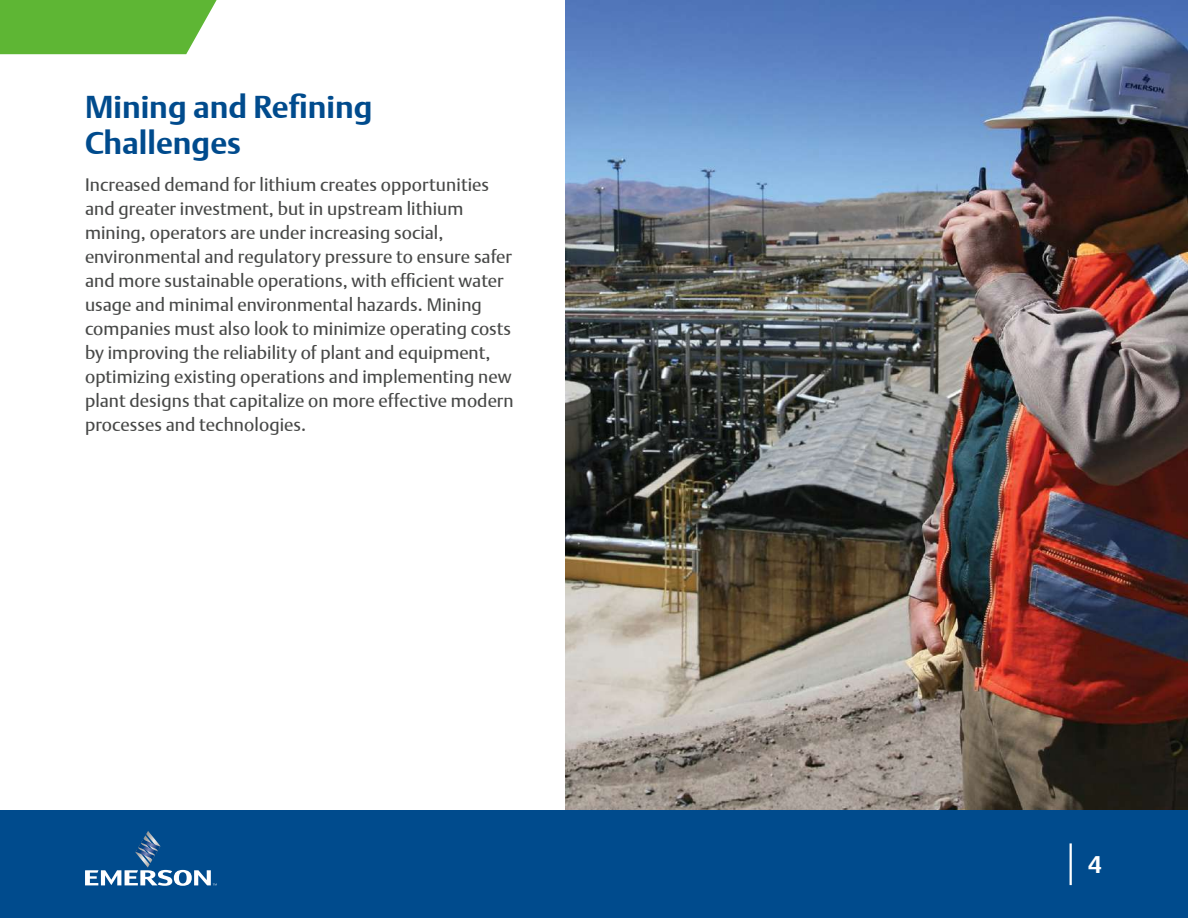
<style>
.page{position:relative;width:1188px;height:918px;background:#fff}
.page>*{position:absolute;margin:0;border:0;box-sizing:border-box;transform-origin:0 0}
.t1{font:700 31.5px/36px "DTL Argo T";color:#004b8d}
.t2{font:700 24px "DTL Argo T";color:#fff}
.t3{font:18px/24px "DTL Argo T";letter-spacing:.005em;color:#474847}
</style>
<div class="page">
<img style="left:566px;top:0;width:622px;height:810px">
<svg style="left:0;top:0;width:217px;height:54px;background:#69bb42"></svg>
<div style="left:0;top:810px;width:1188px;height:108px;background:#004b8d"></div>
<svg style="left:85px;top:831px;width:132px;height:55px;background:#2c699f"></svg>
<hr style="left:1070px;top:843px;width:2px;height:42px;background:#fff">
<h1 class="t1" style="left:85px;top:89px;width:289px">Mining and Refining<br>Challenges</h1>
<p class="t3" style="left:85px;top:173px;width:430px">Increased demand for lithium creates opportunities and greater investment, but in upstream lithium mining, operators are under increasing social, environmental and regulatory pressure to ensure safer and more sustainable operations, with efficient water usage and minimal environmental hazards. Mining companies must also look to minimize operating costs by improving the reliability of plant and equipment, optimizing existing operations and implementing new plant designs that capitalize on more effective modern processes and technologies.</p>
<h2 class="t2" style="left:1088px;top:850px;width:15px">4</h2>
</div>
